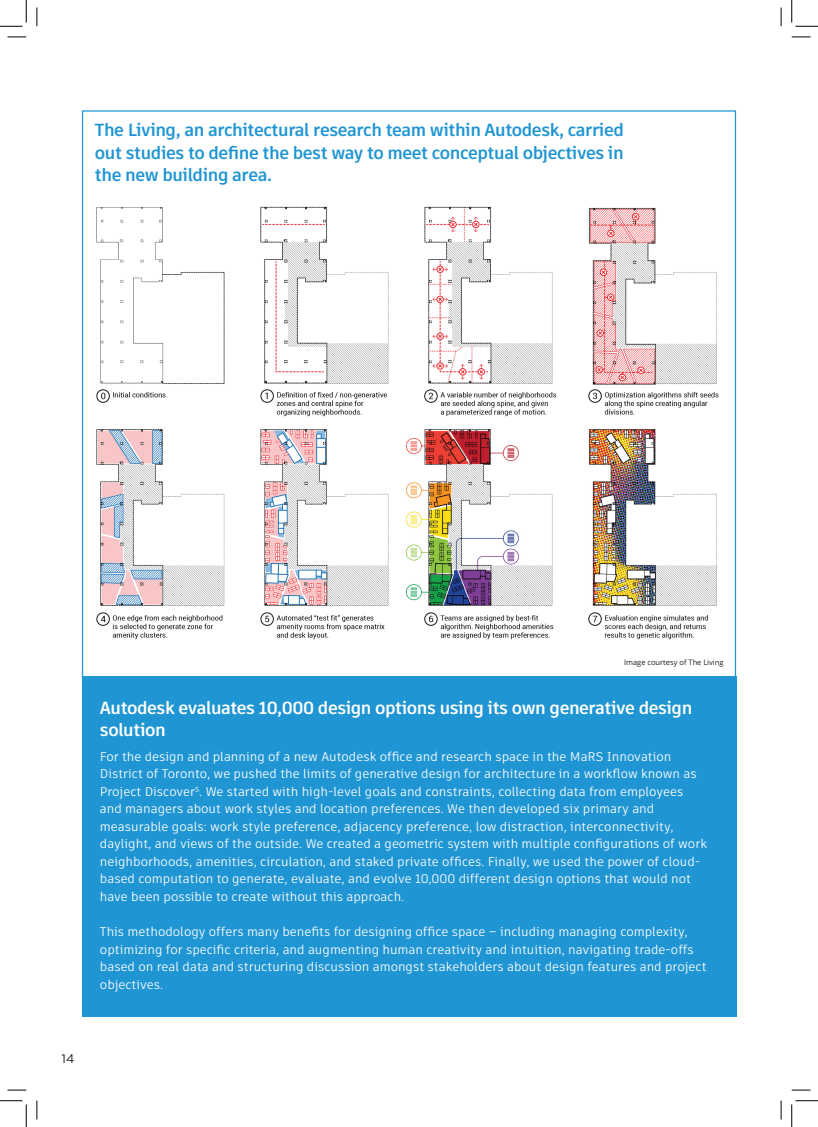
<style>
.page{position:relative;width:818px;height:1127px;background:#fff}
.page>*{position:absolute;margin:0;border:0;box-sizing:border-box;transform-origin:0 0}
.BOXOUT-HEADING{font:700 17.5px/22.5px "Artifakt Element";letter-spacing:-.025em;color:#1f95d3;text-align:justify}
.BOXOUT-HEADING-2{font:700 17.5px/22.5px "Artifakt Element";letter-spacing:-.025em;color:#fff}
.Body{font:12.5px/17.5px "Artifakt Element";color:#fff}
.t1{font:12.5px "Gotham HTF";color:#231f20}
.t2{font:7.5px "Open Sans";color:#231f20}
</style>
<div class="page">
<img style="left:96px;top:206px;width:623px;height:434px">
<div style="left:82px;top:676px;width:654px;height:340px;background:#1f95d3"></div>
<svg style="left:8px;top:36px;width:18px;height:2px"></svg>
<svg style="left:792px;top:36px;width:18px;height:2px"></svg>
<svg style="left:8px;top:1089px;width:18px;height:1px"></svg>
<svg style="left:792px;top:1089px;width:18px;height:1px"></svg>
<svg style="left:36px;top:8px;width:2px;height:18px"></svg>
<svg style="left:36px;top:1100px;width:2px;height:19px"></svg>
<svg style="left:780px;top:8px;width:2px;height:18px"></svg>
<svg style="left:780px;top:1100px;width:2px;height:19px"></svg>
<svg style="left:0;top:0;width:27px;height:27px"></svg>
<svg style="left:0;top:1100px;width:27px;height:26px"></svg>
<svg style="left:791px;top:0;width:27px;height:27px"></svg>
<svg style="left:791px;top:1100px;width:27px;height:26px"></svg>
<p class="BOXOUT-HEADING" style="left:95px;top:119px;width:530px">The Living, an architectural research team within Autodesk, carried out studies to define the best way to meet conceptual objectives in the new building area.</p>
<p class="t1" style="left:62px;top:1051px;width:14px">14</p>
<p class="t2" style="left:624px;top:656px;width:101px">Image courtesy of The Living</p>
<p class="BOXOUT-HEADING-2" style="left:100px;top:696px;width:594px">Autodesk evaluates 10,000 design options using its own generative design solution</p>
<p class="Body" style="left:100px;top:747px;width:608px">For the design and planning of a new Autodesk office and research space in the MaRS Innovation District of Toronto, we pushed the limits of generative design for architecture in a workflow known as Project Discover<sup>5</sup>. We started with high-level goals and constraints, collecting data from employees and managers about work styles and location preferences. We then developed six primary and measurable goals: work style preference, adjacency preference, low distraction, interconnectivity, daylight, and views of the outside. We created a geometric system with multiple configurations of work neighborhoods, amenities, circulation, and staked private offices. Finally, we used the power of cloud&shy;based computation to generate, evaluate, and evolve 10,000 different design options that would not have been possible to create without this approach.</p>
<p class="Body" style="left:100px;top:922px;width:608px">This methodology offers many benefits for designing office space – including managing complexity, optimizing for specific criteria, and augmenting human creativity and intuition, navigating trade-offs based on real data and structuring discussion amongst stakeholders about design features and project objectives.</p>
</div>
